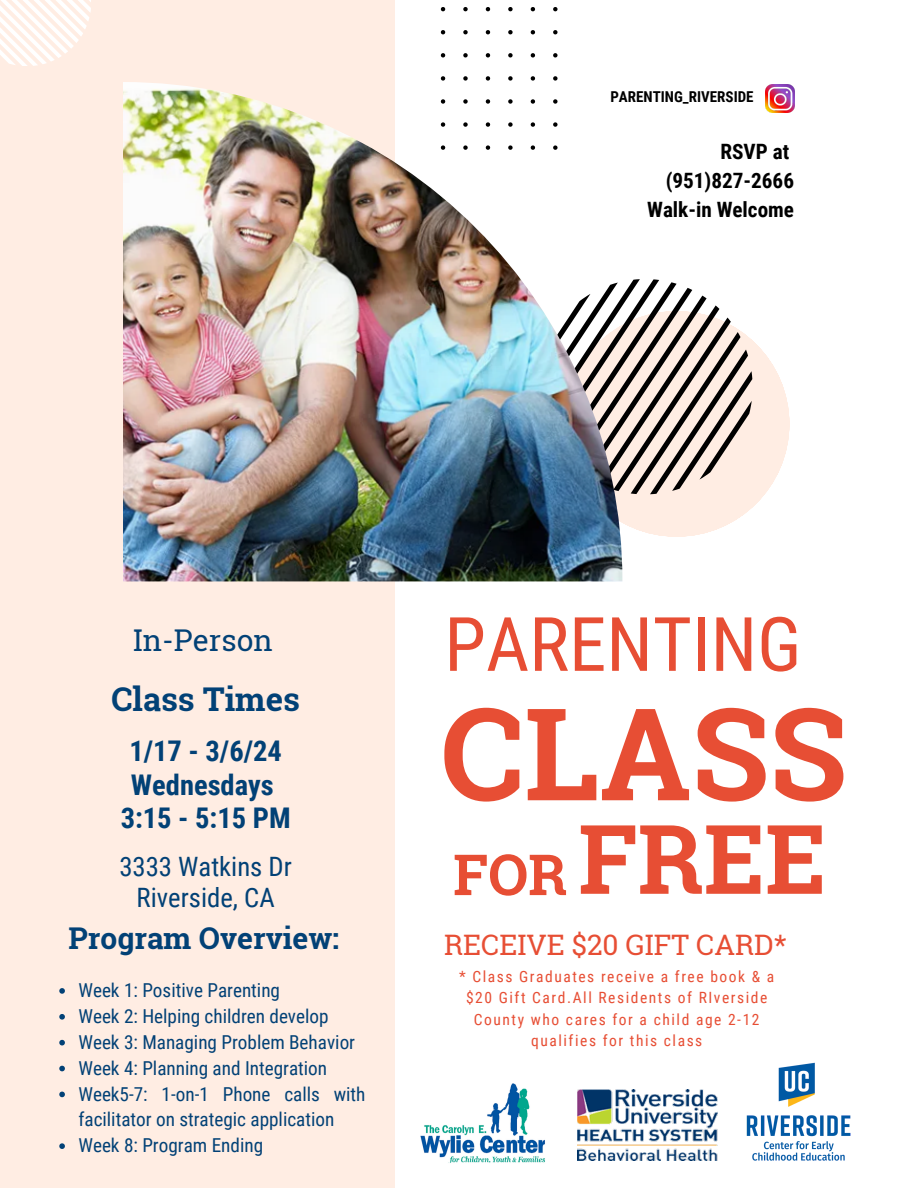
<style>
.page{position:relative;width:918px;height:1188px;background:#fff}
.page>*{position:absolute;margin:0;border:0;box-sizing:border-box;transform-origin:0 0}
.t1{font:700 128.25px "Roboto Slab";color:#e74e34}
.t2{font:700 96.15px "Roboto Slab";color:#e74e34}
.t3{font:75.15px "Roboto Condensed";color:#e74e34}
.t4{font:700 56.7px "Roboto Slab";color:#e74e34}
.t5{font:700 32.7px "Roboto Slab";color:#024176}
.t6{font:700 30px "Roboto Slab";color:#024176}
.t7{font:30px "Roboto Slab";color:#024176}
.t8{font:700 28.5px "Roboto Condensed";color:#024176}
.t9{font:28.2px "Roboto Slab";color:#e74e34}
.t10{font:26.7px "Roboto Condensed";color:#024176}
.t11{font:700 21.15px "Roboto Condensed";color:#000}
.t12{font:19.2px/25.8px "Roboto Condensed";color:#024176}
.t13{font:15.45px/21.3px "Roboto Condensed";letter-spacing:.1em;color:#e74e34;text-align:center}
.t14{font:700 15px "Roboto Condensed";color:#000}
</style>
<div class="page">
<div style="left:0;top:0;width:395px;height:1188px;background:#ffede3"></div>
<svg style="left:622px;top:340px;width:167px;height:197px;fill:#ffede3"></svg>
<svg style="left:622px;top:279px;width:130px;height:215px;background:#bdb3ad"></svg>
<img style="left:123px;top:82px;width:499px;height:499px">
<img style="left:765px;top:84px;width:30px;height:29px">
<svg style="left:441px;top:7px;width:117px;height:143px"></svg>
<svg style="left:0;top:0;width:91px;height:66px"></svg>
<img style="left:578px;top:1090px;width:139px;height:71px">
<img style="left:421px;top:1083px;width:124px;height:80px">
<img style="left:746px;top:1062px;width:105px;height:99px">
<svg style="left:59px;top:988px;width:6px;height:6px"></svg>
<svg style="left:59px;top:1014px;width:6px;height:6px"></svg>
<svg style="left:59px;top:1040px;width:6px;height:5px"></svg>
<svg style="left:59px;top:1066px;width:6px;height:5px"></svg>
<svg style="left:59px;top:1092px;width:6px;height:5px"></svg>
<svg style="left:59px;top:1143px;width:6px;height:6px"></svg>
<p class="t14" style="left:610px;top:88px;width:145px">PARENTING_RIVERSIDE</p>
<p class="t11" style="left:720px;top:139px;width:70px">RSVP at</p>
<p class="t11" style="left:666px;top:169px;width:130px">(951)827-2666</p>
<p class="t11" style="left:647px;top:198px;width:148px">Walk-in Welcome</p>
<p class="t7" style="left:133px;top:620px;width:141px">In-Person</p>
<p class="t5" style="left:111px;top:676px;width:190px">Class Times</p>
<p class="t8" style="left:129px;top:735px;width:154px">1/17 - 3/6/24</p>
<p class="t8" style="left:131px;top:768px;width:144px">Wednesdays</p>
<p class="t8" style="left:121px;top:802px;width:171px">3:15 - 5:15 PM</p>
<p class="t10" style="left:119px;top:851px;width:174px">3333 Watkins Dr</p>
<p class="t10" style="left:137px;top:882px;width:140px">Riverside, CA</p>
<p class="t6" style="left:69px;top:918px;width:272px">Program Overview:</p>
<p class="t12" style="left:78px;top:978px;width:203px">Week 1: Positive Parenting</p>
<p class="t12" style="left:78px;top:1004px;width:252px">Week 2: Helping children develop</p>
<p class="t12" style="left:78px;top:1029px;width:278px">Week 3: Managing Problem Behavior</p>
<p class="t12" style="left:78px;top:1055px;width:250px">Week 4: Planning and Integration</p>
<p class="t12" style="left:78px;top:1081px;width:289px">Week5-7: 1-on-1 Phone calls with facilitator on strategic application</p>
<p class="t12" style="left:78px;top:1133px;width:186px">Week 8: Program Ending</p>
<p class="t3" style="left:444px;top:601px;width:359px">PARENTING</p>
<p class="t1" style="left:441px;top:666px;width:407px">CLASS</p>
<p class="t4" style="left:453px;top:836px;width:116px">FOR</p>
<p class="t2" style="left:578px;top:793px;width:250px">FREE</p>
<p class="t9" style="left:444px;top:926px;width:344px">RECEIVE $20 GIFT CARD*</p>
<p class="t13" style="left:459px;top:966px;width:317px">* Class Graduates receive a free book &amp; a $20 Gift Card.All Residents of RIverside County who cares for a child age 2-12 qualifies for this class</p>
</div>
